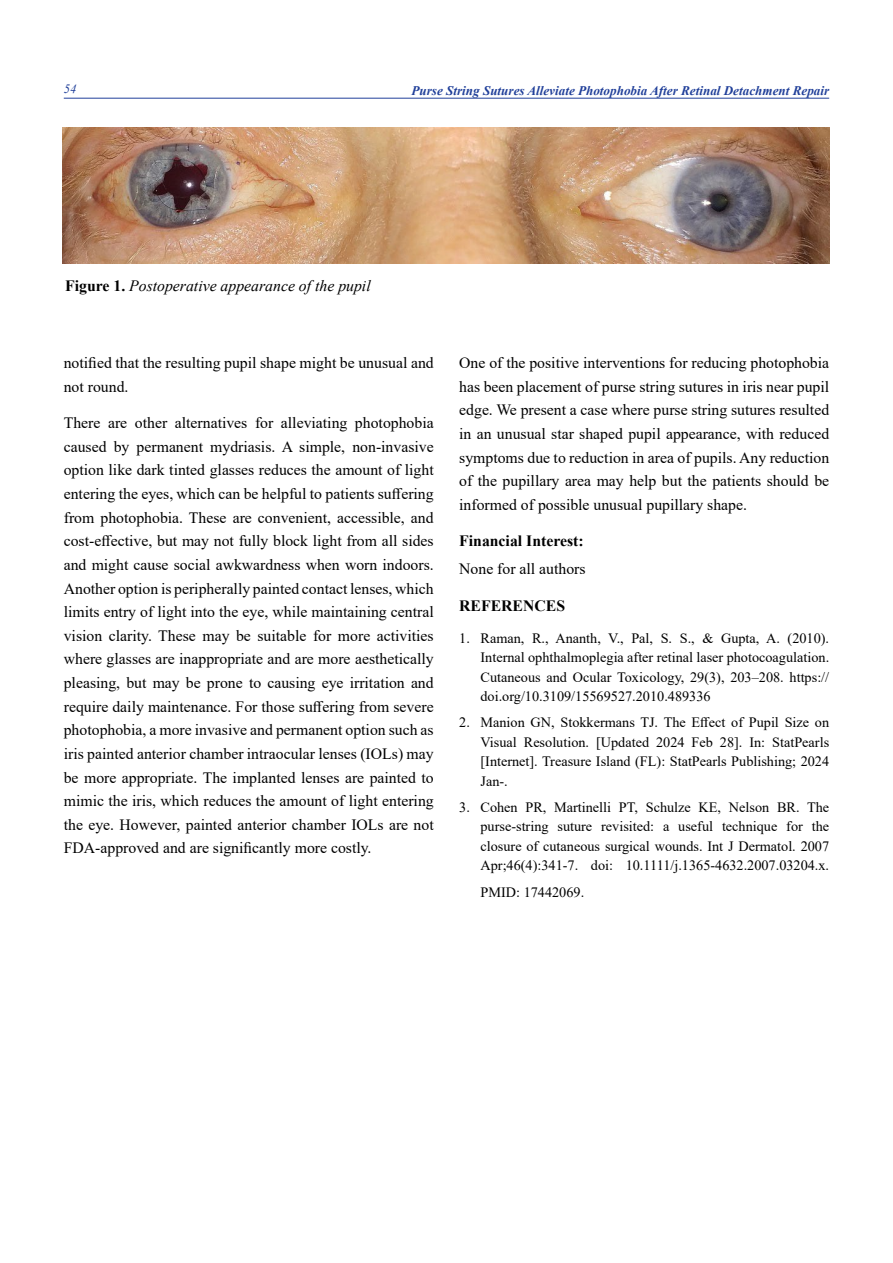
<style>
.page{position:relative;width:893px;height:1263px;background:#fff}
.page>*{position:absolute;margin:0;border:0;box-sizing:border-box;transform-origin:0 0}
.t1{font:15.75px/23.7px "Times New Roman";color:#000;text-align:justify}
.t2{font:italic 15.75px "Times New Roman";color:#000}
.t3{font:700 15.75px "Times New Roman";color:#000}
.t4{font:14.25px/19.5px "Times New Roman";color:#000;text-align:justify}
.t5{font:italic 700 13.2px "Times New Roman";color:#21409a}
.t6{font:italic 12.75px "Times New Roman";color:#21409a}
.s1{font-weight:700;font-style:normal}
</style>
<div class="page">
<hr style="left:64px;top:98px;width:765px;height:1px;background:#21409a">
<img style="left:63px;top:128px;width:766px;height:136px">
<p class="t6" style="left:64px;top:80px;width:14px">54</p>
<p class="t5" style="left:412px;top:82px;width:419px">Purse String Sutures Alleviate Photophobia After Retinal Detachment Repair</p>
<p class="t2" style="left:65px;top:275px;width:307px"><span class="s1">Figure 1.</span> Postoperative appearance of the pupil</p>
<p class="t1" style="left:64px;top:350px;width:371px">notified that the resulting pupil shape might be unusual and not round.</p>
<p class="t1" style="left:64px;top:410px;width:371px">There are other alternatives for alleviating photophobia caused by permanent mydriasis. A simple, non-invasive option like dark tinted glasses reduces the amount of light entering the eyes, which can be helpful to patients suffering from photophobia. These are convenient, accessible, and cost-effective, but may not fully block light from all sides and might cause social awkwardness when worn indoors.<br>Another option is peripherally painted contact lenses, which limits entry of light into the eye, while maintaining central vision clarity. These may be suitable for more activities where glasses are inappropriate and are more aesthetically pleasing, but may be prone to causing eye irritation and require daily maintenance. For those suffering from severe photophobia, a more invasive and permanent option such as iris painted anterior chamber intraocular lenses (IOLs) may be more appropriate. The implanted lenses are painted to mimic the iris, which reduces the amount of light entering the eye. However, painted anterior chamber IOLs are not FDA-approved and are significantly more costly.</p>
<p class="t1" style="left:459px;top:350px;width:371px">One of the positive interventions for reducing photophobia has been placement of purse string sutures in iris near pupil edge. We present a case where purse string sutures resulted in an unusual star shaped pupil appearance, with reduced symptoms due to reduction in area of pupils. Any reduction of the pupillary area may help but the patients should be informed of possible unusual pupillary shape.</p>
<p class="t3" style="left:459px;top:530px;width:126px">Financial Interest:</p>
<p class="t1" style="left:459px;top:556px;width:128px">None for all authors</p>
<p class="t3" style="left:459px;top:594px;width:107px">REFERENCES</p>
<p class="t4" style="left:480px;top:628px;width:350px;text-indent:-21px">1. Raman, R., Ananth, V., Pal, S. S., &amp; Gupta, A. (2010).<br>Internal ophthalmoplegia after retinal laser photocoagulation.<br>Cutaneous and Ocular Toxicology, 29(3), 203–208. https:// doi.org/10.3109/15569527.2010.489336</p>
<p class="t4" style="left:480px;top:712px;width:350px;text-indent:-21px">2. Manion GN, Stokkermans TJ. The Effect of Pupil Size on Visual Resolution. [Updated 2024 Feb 28]. In: StatPearls [Internet]. Treasure Island (FL): StatPearls Publishing; 2024<br>Jan-.</p>
<p class="t4" style="left:480px;top:796px;width:350px;text-indent:-21px">3. Cohen PR, Martinelli PT, Schulze KE, Nelson BR. The purse-string suture revisited: a useful technique for the closure of cutaneous surgical wounds. Int J Dermatol. 2007<br>Apr;46(4):341-7. doi: 10.1111/j.1365-4632.2007.03204.x.</p>
<p class="t4" style="left:480px;top:882px;width:105px">PMID: 17442069.</p>
</div>
